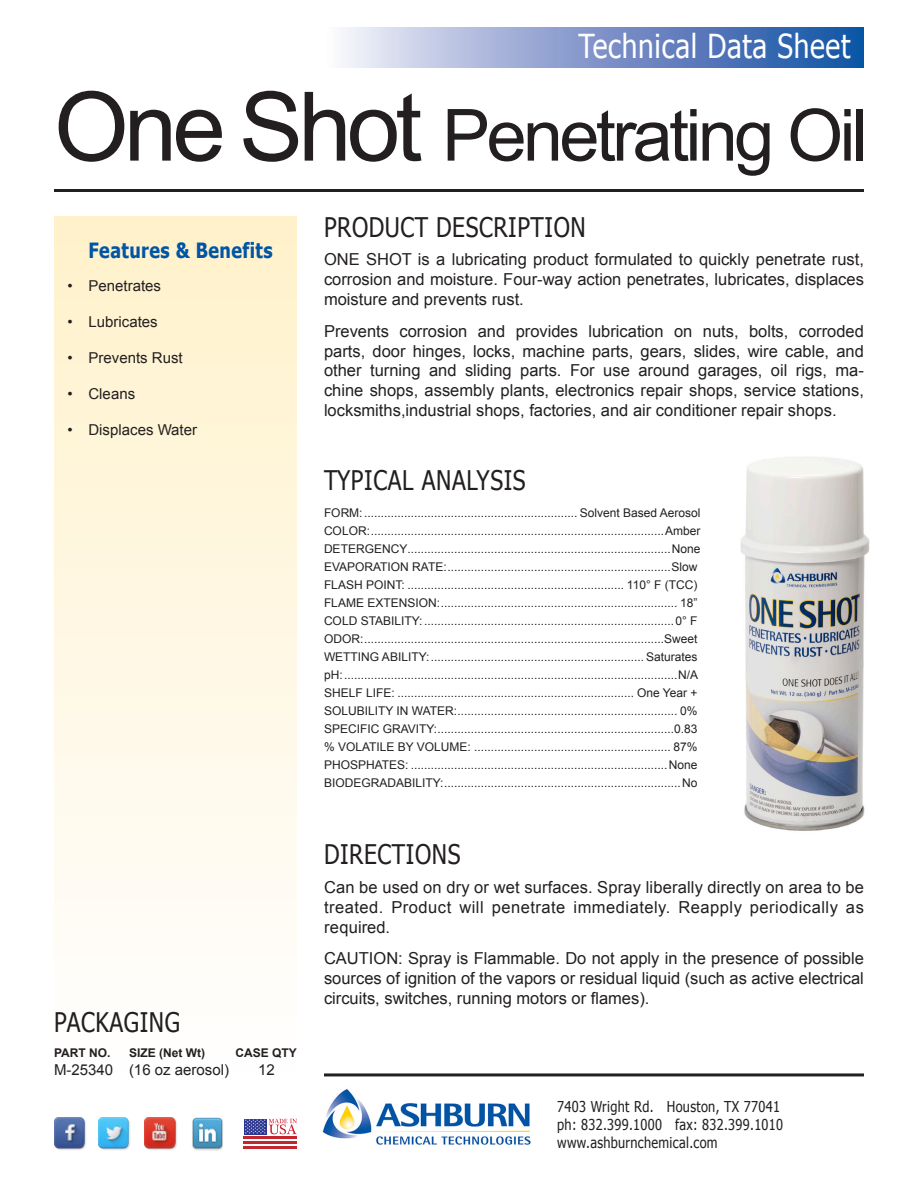
<style>
.page{position:relative;width:918px;height:1188px;background:#fff}
.page>*{position:absolute;margin:0;border:0;box-sizing:border-box;transform-origin:0 0}
.t1{font:72px "Arial";letter-spacing:-.05em;color:#231f20}
.t2{font:33px "Tahoma";letter-spacing:.025em;color:#fff;scale:.85 1}
.t3{font:27px "Tahoma";letter-spacing:.025em;color:#231f20;scale:.85 1}
.t4{font:700 21px "Tahoma";letter-spacing:.025em;color:#0155a5;scale:.85 1}
.t5{font:16.5px/19.8px "Arial";color:#231f20;text-align:justify}
.t6{font:16.5px/19.8px "Arial";letter-spacing:.03em;color:#231f20}
.t7{font:15px "Tahoma";letter-spacing:.025em;color:#231f20;scale:.85 1}
.t8{font:15px "Arial";color:#231f20}
.t9{font:12px "Arial";color:#231f20}
.t10{font:700 12px "Arial";color:#231f20}
.s1{font-size:96px}
</style>
<div class="page">
<div style="left:54px;top:216px;width:243px;height:863px;background:linear-gradient(to bottom,#fff1ca,#fffeff)"></div>
<div style="left:324px;top:27px;width:540px;height:41px;background:linear-gradient(to right,#f7eff9,#0f49a1)"></div>
<hr style="left:54px;top:189px;width:810px;height:3px;background:#231f20">
<hr style="left:324px;top:1073px;width:540px;height:3px;background:#231f20">
<img style="left:54px;top:1118px;width:32px;height:32px">
<img style="left:98px;top:1118px;width:32px;height:32px">
<img style="left:145px;top:1118px;width:32px;height:32px">
<img style="left:192px;top:1118px;width:31px;height:32px">
<hr style="left:244px;top:1137px;width:53px;height:2px;background:#c3262e">
<hr style="left:244px;top:1141px;width:53px;height:3px;background:#c3262e">
<hr style="left:244px;top:1146px;width:53px;height:2px;background:#c3262e">
<div style="left:244px;top:1119px;width:23px;height:15px;background:#2c3690"></div>
<svg style="left:245px;top:1119px;width:52px;height:15px"></svg>
<img style="left:322px;top:1089px;width:209px;height:56px">
<img style="left:741px;top:457px;width:129px;height:374px">
<p class="t2" style="left:579px;top:24px;width:321px">Technical Data Sheet</p>
<p class="t1" style="left:54px;top:88px;width:815px"><span class="s1">One Shot</span> Penetrating Oil</p>
<p class="t4" style="left:89px;top:236px;width:218px">Features &amp; Benefits</p>
<p class="t8" style="left:68px;top:276px;width:95px">• Penetrates</p>
<p class="t8" style="left:68px;top:312px;width:92px">• Lubricates</p>
<p class="t8" style="left:68px;top:348px;width:117px">• Prevents Rust</p>
<p class="t8" style="left:68px;top:384px;width:69px">• Cleans</p>
<p class="t8" style="left:68px;top:420px;width:131px">• Displaces Water</p>
<p class="t3" style="left:54px;top:1004px;width:150px">PACKAGING</p>
<p class="t10" style="left:54px;top:1045px;width:58px">PART NO.</p>
<p class="t10" style="left:129px;top:1045px;width:77px">SIZE (Net Wt)</p>
<p class="t10" style="left:236px;top:1045px;width:63px">CASE QTY</p>
<p class="t8" style="left:54px;top:1060px;width:177px">M-25340 (16 oz aerosol)</p>
<p class="t8" style="left:258px;top:1060px;width:18px">12</p>
<p class="t3" style="left:324px;top:209px;width:310px">PRODUCT DESCRIPTION</p>
<p class="t5" style="left:324px;top:250px;width:542px">ONE SHOT is a lubricating product formulated to quickly penetrate rust, corrosion and moisture. Four-way action penetrates, lubricates, displaces moisture and prevents rust.</p>
<p class="t5" style="left:324px;top:321px;width:541px">Prevents corrosion and provides lubrication on nuts, bolts, corroded parts, door hinges, locks, machine parts, gears, slides, wire cable, and other turning and sliding parts. For use around garages, oil rigs, ma&shy;chine shops, assembly plants, electronics repair shops, service stations, locksmiths,industrial shops, factories, and air conditioner repair shops.</p>
<p class="t3" style="left:324px;top:463px;width:239px">TYPICAL ANALYSIS</p>
<p class="t9" style="left:324px;top:505px;width:378px">FORM:................................................................ Solvent Based Aerosol</p>
<p class="t9" style="left:324px;top:523px;width:378px">COLOR:........................................................................................Amber</p>
<p class="t9" style="left:324px;top:541px;width:378px">DETERGENCY...............................................................................None</p>
<p class="t9" style="left:324px;top:559px;width:375px">EVAPORATION RATE:...................................................................Slow</p>
<p class="t9" style="left:324px;top:577px;width:375px">FLASH POINT: ................................................................. 110° F (TCC)</p>
<p class="t9" style="left:324px;top:595px;width:375px">FLAME EXTENSION:....................................................................... 18”</p>
<p class="t9" style="left:324px;top:613px;width:375px">COLD STABILITY:...........................................................................0° F</p>
<p class="t9" style="left:324px;top:631px;width:375px">ODOR:..........................................................................................Sweet</p>
<p class="t9" style="left:324px;top:649px;width:375px">WETTING ABILITY:................................................................ Saturates</p>
<p class="t9" style="left:324px;top:667px;width:376px">pH:....................................................................................................N/A</p>
<p class="t9" style="left:324px;top:685px;width:375px">SHELF LIFE: ....................................................................... One Year +</p>
<p class="t9" style="left:324px;top:703px;width:375px">SOLUBILITY IN WATER:.................................................................. 0%</p>
<p class="t9" style="left:324px;top:721px;width:375px">SPECIFIC GRAVITY:.......................................................................0.83</p>
<p class="t9" style="left:324px;top:739px;width:375px">% VOLATILE BY VOLUME: ........................................................... 87%</p>
<p class="t9" style="left:324px;top:757px;width:375px">PHOSPHATES: .............................................................................None</p>
<p class="t9" style="left:324px;top:775px;width:375px">BIODEGRADABILITY:.......................................................................No</p>
<p class="t3" style="left:324px;top:836px;width:162px">DIRECTIONS</p>
<p class="t5" style="left:324px;top:877px;width:542px">Can be used on dry or wet surfaces. Spray liberally directly on area to be</p>
<p class="t6" style="left:324px;top:897px;width:541px">treated. Product will penetrate immediately. Reapply periodically as required.</p>
<p class="t5" style="left:324px;top:949px;width:542px">CAUTION: Spray is Flammable. Do not apply in the presence of possible sources of ignition of the vapors or residual liquid (such as active electrical</p>
<p class="t5" style="left:324px;top:988px;width:327px">circuits, switches, running motors or flames).</p>
<p class="t7" style="left:557px;top:1096px;width:264px">7403 Wright Rd. Houston, TX 77041</p>
<p class="t7" style="left:557px;top:1114px;width:267px">ph: 832.399.1000 fax: 832.399.1010</p>
<p class="t7" style="left:557px;top:1132px;width:190px">www.ashburnchemical.com</p>
</div>
